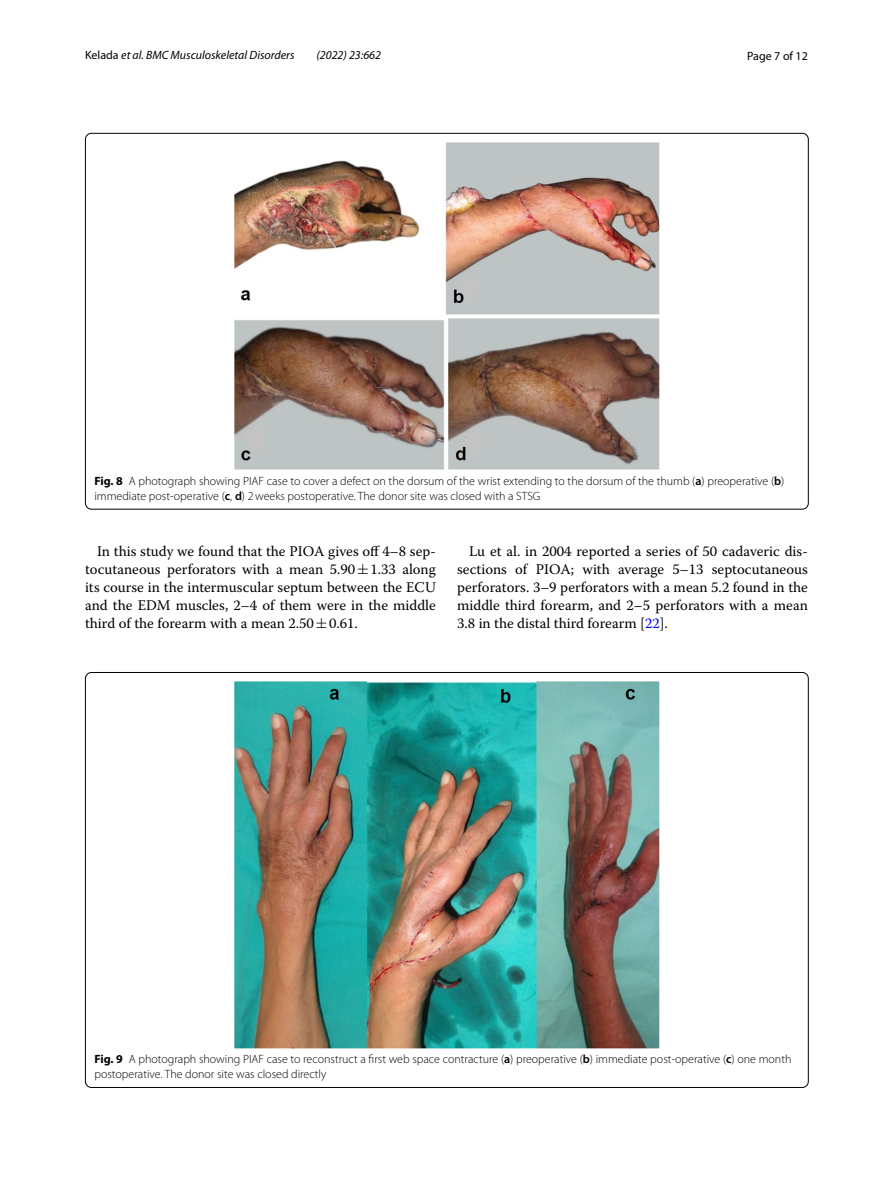
<style>
.page{position:relative;width:893px;height:1187px;background:#fff}
.page>*{position:absolute;margin:0;border:0;box-sizing:border-box;transform-origin:0 0}
.t1{font:14.7px/18px "Warnock Pro";color:#000;text-align:justify}
.t2{font:300 12px/15px "Myriad Pro";color:#000}
.t3{font:italic 12px "Myriad Pro";color:#000}
.t4{font:12px "Myriad Pro";color:#000}
.s1{font-style:normal}
.s2{font-weight:700}
.s3{font-weight:600}
.s4{font-family:"MTSY"}
.s5{color:#00f}
</style>
<div class="page">
<img style="left:234px;top:142px;width:425px;height:327px">
<img style="left:234px;top:681px;width:425px;height:366px">
<p class="t3" style="left:85px;top:48px;width:211px"><span class="s1">Kelada</span> et al. BMC Musculoskeletal Disorders</p>
<p class="t3" style="left:316px;top:48px;width:66px">(2022) 23:662</p>
<p class="t4" style="left:747px;top:48px;width:62px">Page 7 of 12</p>
<p class="t2" style="left:94px;top:473px;width:691px"><span class="s2">Fig. 8</span> A photograph showing PIAF case to cover a defect on the dorsum of the wrist extending to the dorsum of the thumb (<span class="s3">a</span>) preoperative (<span class="s3">b</span>) immediate post-operative (<span class="s3">c</span>, <span class="s3">d</span>) 2weeks postoperative. The donor site was closed with a STSG</p>
<p class="t1" style="left:85px;top:541px;width:352px;text-indent:12px">In this study we found that the PIOA gives off 4–8 sep&shy;tocutaneous perforators with a mean 5.90<span class="s4">±</span>1.33 along its course in the intermuscular septum between the ECU and the EDM muscles, 2–4 of them were in the middle third of the forearm with a mean 2.50<span class="s4">±</span>0.61.</p>
<p class="t1" style="left:457px;top:541px;width:352px;text-indent:12px">Lu et al. in 2004 reported a series of 50 cadaveric dis&shy;sections of PIOA; with average 5–13 septocutaneous perforators. 3–9 perforators with a mean 5.2 found in the middle third forearm, and 2–5 perforators with a mean 3.8 in the distal third forearm [<span class="s5">22</span>].</p>
<p class="t2" style="left:94px;top:1051px;width:699px"><span class="s2">Fig. 9</span> A photograph showing PIAF case to reconstruct a first web space contracture (<span class="s3">a</span>) preoperative (<span class="s3">b</span>) immediate post-operative (<span class="s3">c</span>) one month postoperative. The donor site was closed directly</p>
</div>
